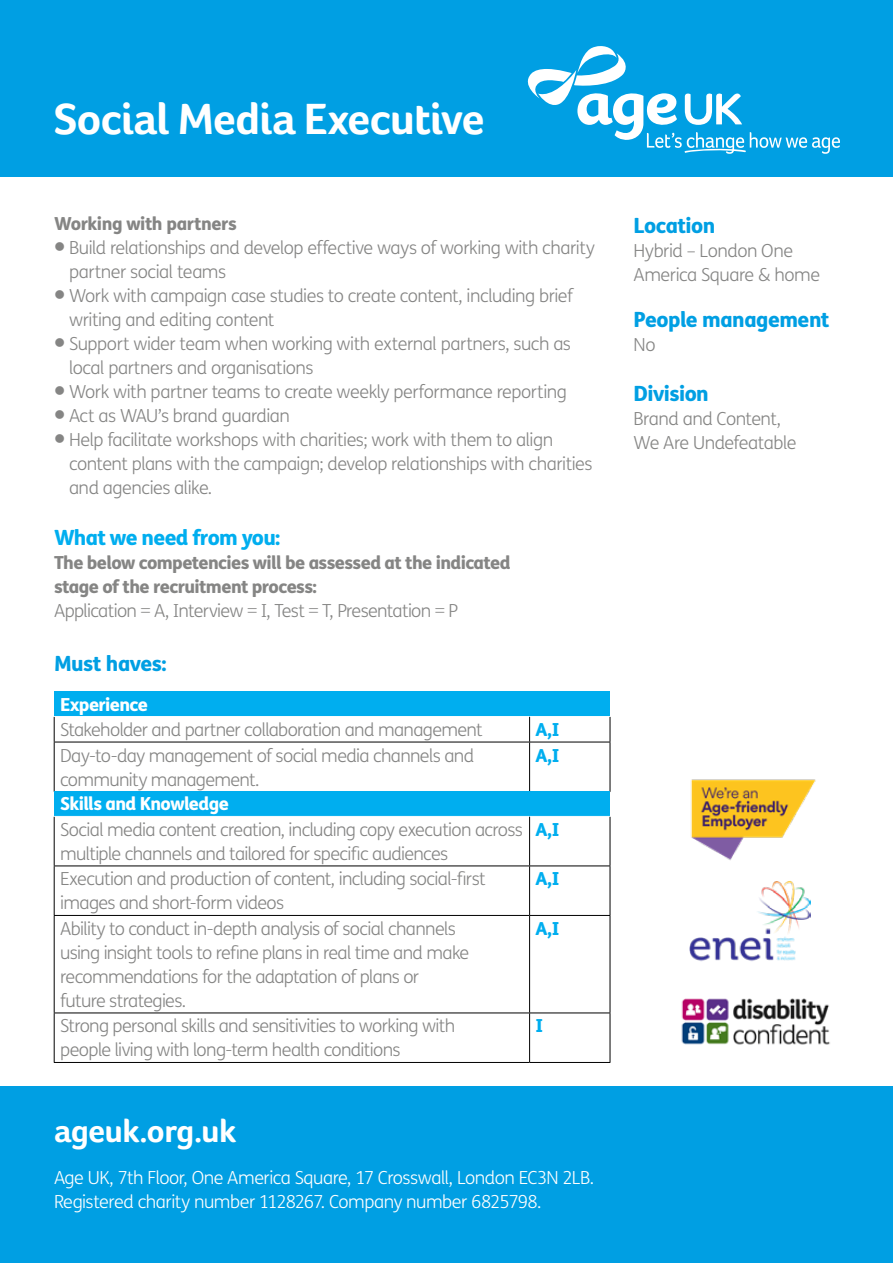
<style>
.page{position:relative;width:893px;height:1263px;background:#fff}
.page>*{position:absolute;margin:0;border:0;box-sizing:border-box;transform-origin:0 0}
.t1{font:700 45px "Foco Age UK";letter-spacing:-.02em;color:#fff}
.t2{font:700 33px "Foco Age UK";letter-spacing:-.02em;color:#fff}
.t3{font:800 21px "FS Me";letter-spacing:-.025em;color:#009fe3}
.t4{font:800 21px "FS Me";letter-spacing:-.035em;color:#00aeef}
.t5{font:300 18px/24px "FS Me";letter-spacing:-.035em;color:#858584}
.t6{font:300 18px/24px "FS Me";letter-spacing:-.03em;color:#fff}
.t7{font:800 18px/24px "FS Me";letter-spacing:-.035em;color:#858584}
.t8{font:800 18px "FS Me";letter-spacing:-.035em;color:#fff}
.t9{font:800 18px "FS Me";color:#00aeef}
</style>
<div class="page">
<div style="left:0;top:0;width:893px;height:177px;background:#009fe3"></div>
<div style="left:0;top:1086px;width:893px;height:177px;background:#009fe3"></div>
<img style="left:681px;top:998px;width:149px;height:47px">
<img style="left:689px;top:881px;width:122px;height:81px">
<img style="left:691px;top:779px;width:125px;height:82px">
<svg style="left:527px;top:46px;width:313px;height:108px"></svg>
<div style="left:54px;top:691px;width:556px;height:25px;background:#00aeef"></div>
<svg style="left:54px;top:717px;width:1px;height:25px"></svg>
<svg style="left:529px;top:717px;width:1px;height:25px"></svg>
<svg style="left:610px;top:717px;width:1px;height:25px"></svg>
<hr style="left:54px;top:742px;width:476px;height:1px;background:#000">
<hr style="left:54px;top:742px;width:1px;height:49px;background:#000">
<hr style="left:530px;top:742px;width:80px;height:1px;background:#000">
<hr style="left:529px;top:742px;width:1px;height:49px;background:#000">
<hr style="left:610px;top:742px;width:1px;height:49px;background:#000">
<div style="left:54px;top:791px;width:556px;height:25px;background:#00aeef"></div>
<hr style="left:54px;top:817px;width:1px;height:48px;background:#000">
<hr style="left:529px;top:817px;width:1px;height:48px;background:#000">
<hr style="left:610px;top:817px;width:1px;height:48px;background:#000">
<hr style="left:54px;top:865px;width:476px;height:1px;background:#000">
<hr style="left:54px;top:866px;width:1px;height:49px;background:#000">
<hr style="left:530px;top:865px;width:80px;height:1px;background:#000">
<hr style="left:529px;top:866px;width:1px;height:49px;background:#000">
<hr style="left:610px;top:866px;width:1px;height:49px;background:#000">
<hr style="left:54px;top:916px;width:1px;height:96px;background:#000">
<hr style="left:529px;top:916px;width:1px;height:96px;background:#000">
<hr style="left:610px;top:916px;width:1px;height:96px;background:#000">
<hr style="left:54px;top:1013px;width:1px;height:49px;background:#000">
<hr style="left:529px;top:1013px;width:1px;height:49px;background:#000">
<hr style="left:610px;top:1013px;width:1px;height:49px;background:#000">
<hr style="left:54px;top:915px;width:476px;height:1px;background:#000">
<hr style="left:530px;top:915px;width:80px;height:1px;background:#000">
<hr style="left:54px;top:1012px;width:476px;height:1px;background:#000">
<hr style="left:530px;top:1012px;width:80px;height:1px;background:#000">
<hr style="left:54px;top:1062px;width:476px;height:1px;background:#000">
<hr style="left:530px;top:1062px;width:80px;height:1px;background:#000">
<h1 class="t1" style="left:54px;top:92px;width:432px">Social Media Executive</h1>
<p class="t7" style="left:54px;top:211px;width:184px">Working with partners</p>
<p class="t5" style="left:69px;top:236px;width:527px;text-indent:-15px">● Build relationships and develop effective ways of working with charity partner social teams</p>
<p class="t5" style="left:69px;top:284px;width:505px;text-indent:-15px">● Work with campaign case studies to create content, including brief writing and editing content</p>
<p class="t5" style="left:69px;top:332px;width:503px;text-indent:-15px">● Support wider team when working with external partners, such as local partners and organisations</p>
<p class="t5" style="left:54px;top:380px;width:514px">● Work with partner teams to create weekly performance reporting</p>
<p class="t5" style="left:54px;top:404px;width:237px">● Act as WAU’s brand guardian</p>
<p class="t5" style="left:69px;top:428px;width:525px;text-indent:-15px">● Help facilitate workshops with charities; work with them to align content plans with the campaign; develop relationships with charities and agencies alike.</p>
<p class="t4" style="left:54px;top:521px;width:228px">What we need from you:</p>
<p class="t7" style="left:54px;top:550px;width:458px">The below competencies will be assessed at the indicated stage of the recruitment process:</p>
<p class="t5" style="left:54px;top:599px;width:405px">Application = A, Interview = I, Test = T, Presentation = P</p>
<p class="t3" style="left:54px;top:647px;width:114px">Must haves:</p>
<p class="t8" style="left:60px;top:690px;width:89px">Experience</p>
<p class="t5" style="left:60px;top:717px;width:424px">Stakeholder and partner collaboration and management</p>
<p class="t9" style="left:536px;top:715px;width:25px">A,I</p>
<p class="t5" style="left:60px;top:743px;width:415px">Day-to-day management of social media channels and community management.</p>
<p class="t9" style="left:536px;top:741px;width:25px">A,I</p>
<p class="t8" style="left:60px;top:790px;width:170px">Skills and Knowledge</p>
<p class="t5" style="left:60px;top:817px;width:464px">Social media content creation, including copy execution across multiple channels and tailored for specific audiences</p>
<p class="t9" style="left:536px;top:815px;width:25px">A,I</p>
<p class="t5" style="left:60px;top:867px;width:427px">Execution and production of content, including social-first images and short-form videos</p>
<p class="t9" style="left:536px;top:865px;width:25px">A,I</p>
<p class="t5" style="left:60px;top:916px;width:411px">Ability to conduct in-depth analysis of social channels using insight tools to refine plans in real time and make recommendations for the adaptation of plans or future strategies.</p>
<p class="t9" style="left:536px;top:914px;width:25px">A,I</p>
<p class="t5" style="left:60px;top:1014px;width:397px">Strong personal skills and sensitivities to working with people living with long-term health conditions</p>
<p class="t9" style="left:536px;top:1012px;width:9px">I</p>
<h2 class="t2" style="left:54px;top:1111px;width:184px">ageuk.org.uk</h2>
<p class="t6" style="left:54px;top:1165px;width:542px">Age UK, 7th Floor, One America Square, 17 Crosswall, London EC3N 2LB.<br>Registered charity number 1128267. Company number 6825798.</p>
<p class="t3" style="left:634px;top:208px;width:83px">Location</p>
<p class="t5" style="left:634px;top:238px;width:188px">Hybrid – London One<br>America Square &amp; home</p>
<p class="t3" style="left:634px;top:303px;width:198px">People management</p>
<p class="t5" style="left:634px;top:332px;width:23px">No</p>
<p class="t3" style="left:634px;top:376px;width:77px">Division</p>
<p class="t5" style="left:634px;top:406px;width:164px">Brand and Content,<br>We Are Undefeatable</p>
</div>
